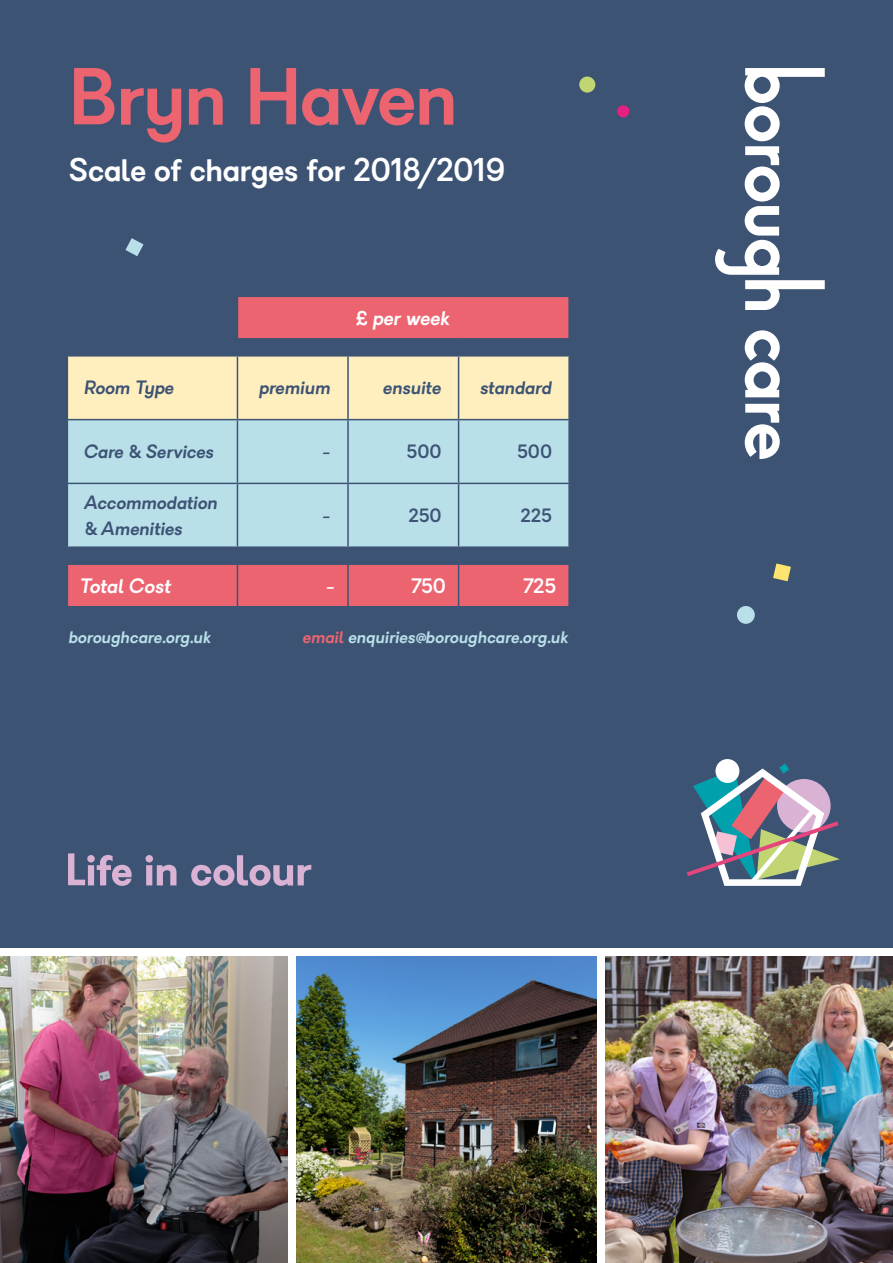
<style>
.page{position:relative;width:893px;height:1263px;background:#3d5374}
.page>*{position:absolute;margin:0;border:0;box-sizing:border-box;transform-origin:0 0}
.t1{font:600 75px "Granary";letter-spacing:-.02em;color:#ec6470}
.t2{font:600 30.75px "Granary";letter-spacing:-.01em;color:#fff}
.t3{font:italic 600 19.5px "Granary";letter-spacing:-.01em;color:#fff}
.t4{font:italic 600 18px/25.5px "Granary";letter-spacing:-.01em;color:#3d5374}
.t5{font:italic 600 16.5px "Granary";letter-spacing:-.005em;color:#b9e0e9}
.s1{color:#ec6470}
</style>
<div class="page">
<svg style="left:715px;top:68px;width:110px;height:242px"></svg>
<svg style="left:745px;top:330px;width:35px;height:67px"></svg>
<svg style="left:745px;top:404px;width:35px;height:55px"></svg>
<svg style="left:715px;top:759px;width:25px;height:24px"></svg>
<svg style="left:687px;top:763px;width:153px;height:123px"></svg>
<svg style="left:68px;top:853px;width:64px;height:33px"></svg>
<svg style="left:146px;top:855px;width:30px;height:30px"></svg>
<svg style="left:191px;top:855px;width:120px;height:31px"></svg>
<svg style="left:68px;top:297px;width:500px;height:309px;fill:#ec6470"></svg>
<div style="left:68px;top:357px;width:500px;height:62px;background:#ffefbf"></div>
<div style="left:68px;top:420px;width:500px;height:126px;background:#b9e0e9"></div>
<hr style="left:237px;top:297px;width:1px;height:41px;background:#3d5374">
<hr style="left:237px;top:338px;width:111px;height:2px;background:#3d5374">
<hr style="left:348px;top:338px;width:111px;height:2px;background:#3d5374">
<hr style="left:459px;top:338px;width:111px;height:2px;background:#3d5374">
<hr style="left:67px;top:355px;width:170px;height:2px;background:#3d5374">
<hr style="left:237px;top:355px;width:111px;height:2px;background:#3d5374">
<hr style="left:237px;top:357px;width:1px;height:62px;background:#3d5374">
<hr style="left:348px;top:355px;width:111px;height:2px;background:#3d5374">
<hr style="left:347px;top:357px;width:2px;height:62px;background:#3d5374">
<hr style="left:459px;top:355px;width:111px;height:2px;background:#3d5374">
<hr style="left:458px;top:357px;width:1px;height:62px;background:#3d5374">
<hr style="left:67px;top:419px;width:170px;height:1px;background:#3d5374">
<hr style="left:237px;top:419px;width:111px;height:1px;background:#3d5374">
<hr style="left:237px;top:420px;width:1px;height:63px;background:#3d5374">
<hr style="left:348px;top:419px;width:111px;height:1px;background:#3d5374">
<hr style="left:347px;top:420px;width:2px;height:63px;background:#3d5374">
<hr style="left:459px;top:419px;width:111px;height:1px;background:#3d5374">
<hr style="left:458px;top:420px;width:1px;height:63px;background:#3d5374">
<hr style="left:67px;top:483px;width:170px;height:1px;background:#3d5374">
<hr style="left:237px;top:483px;width:111px;height:1px;background:#3d5374">
<hr style="left:237px;top:484px;width:1px;height:62px;background:#3d5374">
<hr style="left:348px;top:483px;width:111px;height:1px;background:#3d5374">
<hr style="left:347px;top:484px;width:2px;height:62px;background:#3d5374">
<hr style="left:459px;top:483px;width:111px;height:1px;background:#3d5374">
<hr style="left:458px;top:484px;width:1px;height:62px;background:#3d5374">
<hr style="left:67px;top:546px;width:170px;height:2px;background:#3d5374">
<hr style="left:237px;top:546px;width:111px;height:2px;background:#3d5374">
<hr style="left:348px;top:546px;width:111px;height:2px;background:#3d5374">
<hr style="left:459px;top:546px;width:111px;height:2px;background:#3d5374">
<hr style="left:67px;top:563px;width:170px;height:2px;background:#3d5374">
<hr style="left:237px;top:563px;width:111px;height:2px;background:#3d5374">
<hr style="left:237px;top:565px;width:1px;height:41px;background:#3d5374">
<hr style="left:348px;top:563px;width:111px;height:2px;background:#3d5374">
<hr style="left:347px;top:565px;width:2px;height:41px;background:#3d5374">
<hr style="left:459px;top:563px;width:111px;height:2px;background:#3d5374">
<hr style="left:458px;top:565px;width:1px;height:41px;background:#3d5374">
<svg style="left:617px;top:105px;width:13px;height:13px"></svg>
<svg style="left:125px;top:238px;width:19px;height:18px"></svg>
<div style="left:579px;top:77px;width:16px;height:16px;background:#c1d673;border-radius:50%"></div>
<div style="left:737px;top:606px;width:18px;height:18px;background:#b9e0e9;border-radius:50%"></div>
<svg style="left:773px;top:563px;width:18px;height:18px"></svg>
<div style="left:0;top:948px;width:893px;height:315px;background:#fff"></div>
<img style="left:0;top:957px;width:288px;height:306px">
<img style="left:296px;top:957px;width:301px;height:306px">
<img style="left:605px;top:957px;width:288px;height:306px">
<h1 class="t1" style="left:69px;top:47px;width:390px">Bryn Haven</h1>
<h2 class="t2" style="left:68px;top:150px;width:438px">Scale of charges for 2018/2019</h2>
<p class="t3" style="left:356px;top:305px;width:96px">£ per week</p>
<p class="t4" style="left:84px;top:376px;width:92px">Room Type</p>
<p class="t4" style="left:259px;top:376px;width:73px">premium</p>
<p class="t4" style="left:383px;top:376px;width:60px">ensuite</p>
<p class="t4" style="left:480px;top:376px;width:73px">standard</p>
<p class="t4" style="left:84px;top:439px;width:132px">Care &amp; Services</p>
<p class="t4" style="left:322px;top:439px;width:11px">-</p>
<p class="t4" style="left:407px;top:439px;width:37px">500</p>
<p class="t4" style="left:517px;top:439px;width:37px">500</p>
<p class="t4" style="left:84px;top:490px;width:135px">Accommodation &amp; Amenities</p>
<p class="t4" style="left:322px;top:503px;width:11px">-</p>
<p class="t4" style="left:408px;top:503px;width:35px">250</p>
<p class="t4" style="left:521px;top:503px;width:33px">225</p>
<p class="t3" style="left:80px;top:573px;width:93px">Total Cost</p>
<p class="t3" style="left:325px;top:573px;width:11px">-</p>
<p class="t3" style="left:411px;top:573px;width:36px">750</p>
<p class="t3" style="left:523px;top:573px;width:35px">725</p>
<p class="t5" style="left:69px;top:626px;width:144px">boroughcare.org.uk</p>
<p class="t5" style="left:303px;top:626px;width:267px"><span class="s1">email</span> enquiries@boroughcare.org.uk</p>
</div>
